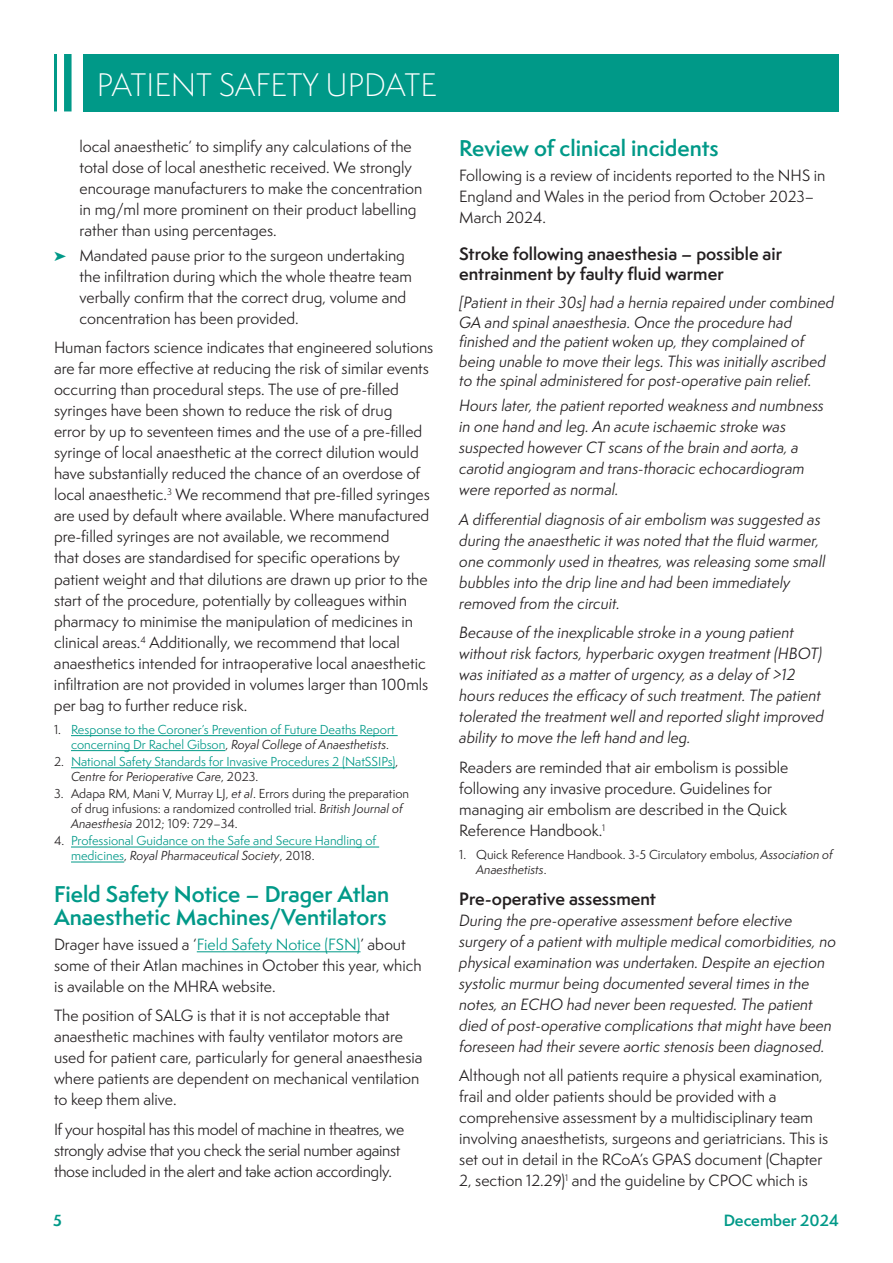
<style>
.page{position:relative;width:893px;height:1263px;background:#fff}
.page>*{position:absolute;margin:0;border:0;box-sizing:border-box;transform-origin:0 0}
.t1{font:300 30px "Semplicita Pro";color:#fff}
.t2{font:600 21px/22.5px "Semplicita Pro";color:#098}
.t3{font:600 16.5px/19.8px "Semplicita Pro";color:#231f20}
.t4{font:15px/21px "Semplicita Pro";color:#231f20}
.t5{font:italic 15px/21px "Semplicita Pro";color:#231f20}
.t6{font:15px/21px "Semplicita Pro";letter-spacing:-.02em;color:#231f20}
.t7{font:600 15px "Semplicita Pro";color:#098}
.t8{font:700 15px "Semplicita Pro";color:#098}
.t9{font:12px/15px "Semplicita Pro";color:#098}
.t10{font:12px/15px "Semplicita Pro";color:#231f20}
.s1{color:#098}
.s2{color:#231f20}
.s3{font-style:italic;color:#231f20}
.s4{font-style:italic}
</style>
<div class="page">
<div style="left:84px;top:54px;width:755px;height:57px;background:#098"></div>
<hr style="left:54px;top:54px;width:3px;height:57px;background:#098">
<div style="left:64px;top:54px;width:8px;height:57px;background:#098"></div>
<hr style="left:71px;top:735px;width:327px;height:1px;background:#098">
<hr style="left:71px;top:750px;width:154px;height:1px;background:#098">
<hr style="left:71px;top:767px;width:324px;height:1px;background:#098">
<hr style="left:71px;top:847px;width:308px;height:1px;background:#098">
<hr style="left:71px;top:862px;width:53px;height:1px;background:#098">
<hr style="left:197px;top:951px;width:163px;height:1px;background:#098">
<h1 class="t1" style="left:97px;top:65px;width:342px">PATIENT SAFETY UPDATE</h1>
<p class="t4" style="left:80px;top:135px;width:344px">local anaesthetic’ to simplify any calculations of the total dose of local anesthetic received. We strongly encourage manufacturers to make the concentration in mg/ml more prominent on their product labelling rather than using percentages.</p>
<p class="t4" style="left:80px;top:245px;width:334px;text-indent:-26px"><span class="s1">➤</span> Mandated pause prior to the surgeon undertaking the infiltration during which the whole theatre team verbally confirm that the correct drug, volume and concentration has been provided.</p>
<p class="t4" style="left:54px;top:337px;width:381px">Human factors science indicates that engineered solutions are far more effective at reducing the risk of similar events occurring than procedural steps. The use of pre-filled syringes have been shown to reduce the risk of drug<br>error by up to seventeen times and the use of a pre-filled syringe of local anaesthetic at the correct dilution would have substantially reduced the chance of an overdose of local anaesthetic.<sup>3</sup> We recommend that pre-filled syringes are used by default where available. Where manufactured pre-filled syringes are not available, we recommend<br>that doses are standardised for specific operations by patient weight and that dilutions are drawn up prior to the start of the procedure, potentially by colleagues within pharmacy to minimise the manipulation of medicines in clinical areas.<sup>4</sup> Additionally, we recommend that local anaesthetics intended for intraoperative local anaesthetic infiltration are not provided in volumes larger than 100mls per bag to further reduce risk.</p>
<p class="t9" style="left:71px;top:722px;width:325px;text-indent:-17px"><span class="s2">1.</span> Response to the Coroner’s Prevention of Future Deaths Report concerning Dr Rachel Gibson<span class="s2">,</span> <span class="s3">Royal College of Anaesthetists</span><span class="s2">.</span></p>
<p class="t9" style="left:71px;top:754px;width:329px;text-indent:-17px"><span class="s2">2.</span> National Safety Standards for Invasive Procedures 2 (NatSSIPs)<span class="s2">,<br></span><span class="s3">Centre for Perioperative Care</span><span class="s2">, 2023.</span></p>
<p class="t10" style="left:71px;top:786px;width:340px;text-indent:-17px">3. Adapa RM, Mani V, Murray LJ, <span class="s4">et al</span>. Errors during the preparation of drug infusions: a randomized controlled trial. <span class="s4">British Journal of<br>Anaesthesia</span> 2012; 109: 729–34.</p>
<p class="t9" style="left:71px;top:833px;width:307px;text-indent:-17px"><span class="s2">4.</span> Professional Guidance on the Safe and Secure Handling of medicines<span class="s2">,</span> <span class="s3">Royal Pharmaceutical Society</span><span class="s2">, 2018.</span></p>
<h2 class="t2" style="left:54px;top:883px;width:337px">Field Safety Notice – Drager Atlan<br>Anaesthetic Machines/Ventilators</h2>
<p class="t4" style="left:54px;top:933px;width:369px">Drager have issued a ‘<span class="s1">Field Safety Notice (FSN)</span>’ about some of their Atlan machines in October this year, which is available on the MHRA website.</p>
<p class="t4" style="left:54px;top:1005px;width:370px">The position of SALG is that it is not acceptable that anaesthetic machines with faulty ventilator motors are used for patient care, particularly for general anaesthesia where patients are dependent on mechanical ventilation to keep them alive.</p>
<p class="t6" style="left:54px;top:1118px;width:352px">If your hospital has this model of machine in theatres, we strongly advise that you check the serial number against those included in the alert and take action accordingly.</p>
<h2 class="t2" style="left:459px;top:137px;width:261px">Review of clinical incidents</h2>
<p class="t4" style="left:459px;top:165px;width:368px">Following is a review of incidents reported to the NHS in<br>England and Wales in the period from October 2023–<br>March 2024.</p>
<p class="t3" style="left:459px;top:244px;width:324px">Stroke following anaesthesia – possible air entrainment by faulty fluid warmer</p>
<p class="t5" style="left:459px;top:292px;width:377px;line-height:19.5px">[Patient in their 30s] had a hernia repaired under combined GA and spinal anaesthesia. Once the procedure had finished and the patient woken up, they complained of being unable to move their legs. This was initially ascribed to the spinal administered for post-operative pain relief.</p>
<p class="t5" style="left:459px;top:395px;width:366px">Hours later, the patient reported weakness and numbness in one hand and leg. An acute ischaemic stroke was suspected however CT scans of the brain and aorta, a carotid angiogram and trans-thoracic echocardiogram were reported as normal.</p>
<p class="t5" style="left:459px;top:508px;width:368px">A differential diagnosis of air embolism was suggested as during the anaesthetic it was noted that the fluid warmer, one commonly used in theatres, was releasing some small bubbles into the drip line and had been immediately removed from the circuit.</p>
<p class="t5" style="left:459px;top:622px;width:366px">Because of the inexplicable stroke in a young patient without risk factors, hyperbaric oxygen treatment (HBOT) was initiated as a matter of urgency, as a delay of &gt;12 hours reduces the efficacy of such treatment. The patient tolerated the treatment well and reported slight improved ability to move the left hand and leg.</p>
<p class="t4" style="left:459px;top:757px;width:331px">Readers are reminded that air embolism is possible following any invasive procedure. Guidelines for managing air embolism are described in the Quick Reference Handbook.<sup>1</sup></p>
<p class="t10" style="left:476px;top:847px;width:358px;text-indent:-17px">1. Quick Reference Handbook. 3-5 Circulatory embolus, <span class="s4">Association of<br>Anaesthetists</span>.</p>
<p class="t3" style="left:459px;top:888px;width:198px">Pre-operative assessment</p>
<p class="t5" style="left:459px;top:909px;width:378px">During the pre-operative assessment before elective surgery of a patient with multiple medical comorbidities, no physical examination was undertaken. Despite an ejection systolic murmur being documented several times in the notes, an ECHO had never been requested. The patient died of post-operative complications that might have been foreseen had their severe aortic stenosis been diagnosed.</p>
<p class="t4" style="left:459px;top:1065px;width:370px">Although not all patients require a physical examination, frail and older patients should be provided with a comprehensive assessment by a multidisciplinary team involving anaesthetists, surgeons and geriatricians. This is set out in detail in the RCoA’s GPAS document (Chapter 2, section 12.29)<sup>1</sup> and the guideline by CPOC which is</p>
<p class="t8" style="left:53px;top:1209px;width:10px">5</p>
<p class="t7" style="left:724px;top:1209px;width:117px">December 2024</p>
</div>
